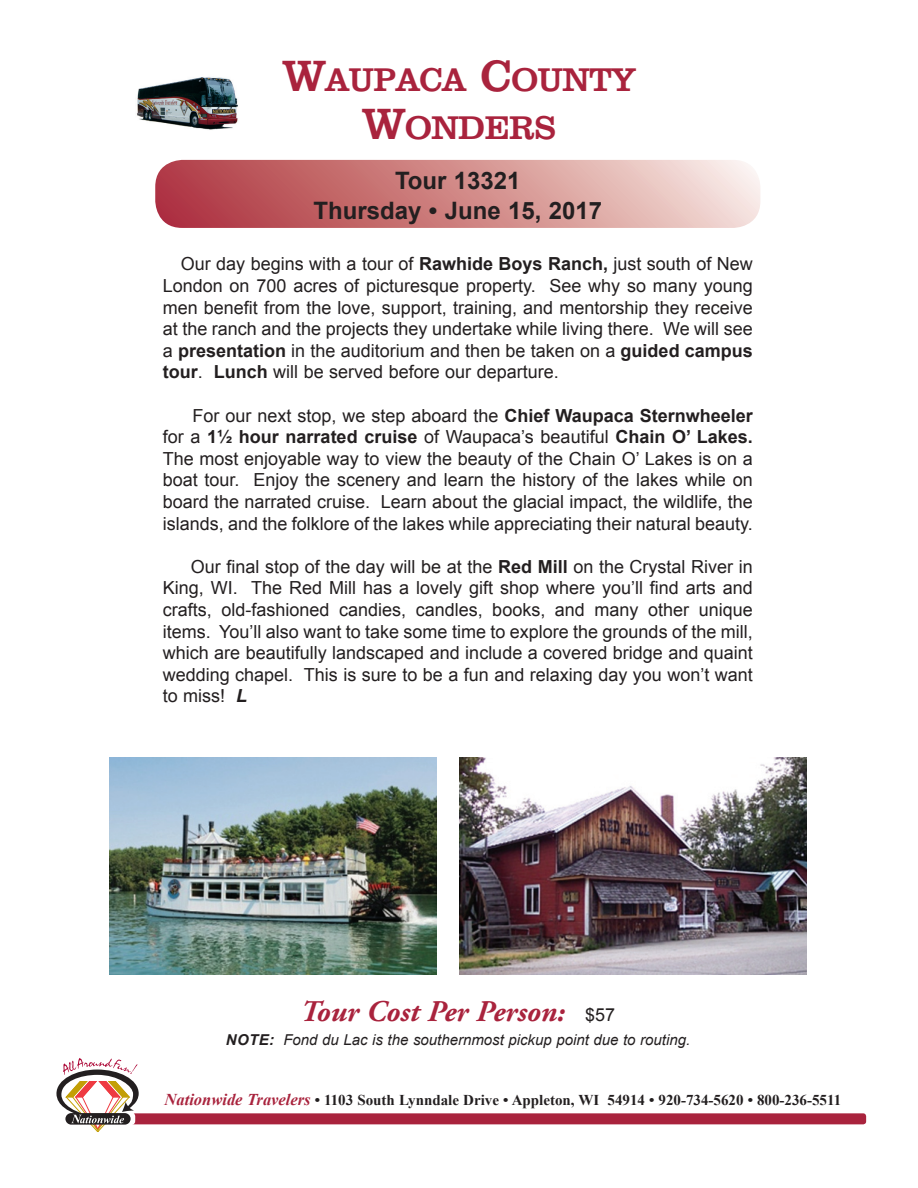
<style>
.page{position:relative;width:918px;height:1188px;background:#fff}
.page>*{position:absolute;margin:0;border:0;box-sizing:border-box;transform-origin:0 0}
.t1{font:33.75px "Big Sky";letter-spacing:-.025em;color:#a9233d}
.t2{font:italic 700 30px "Adobe Garamond Pro";color:#a9233d}
.t3{font:700 24px "Arial";color:#231f20}
.t4{font:18px/21.6px "Arial";color:#231f20;text-align:justify}
.t5{font:700 15px "Times New Roman";color:#231f20}
.t6{font:italic 15px "Arial";color:#231f20}
.s1{font-size:45px}
.s2{font-weight:700}
.s3{font-weight:700;font-style:italic}
.s4{font-family:"Arial";font-weight:400;font-style:normal;font-size:18px;color:#231f20}
.s5{font-style:italic;font-size:16.5px;color:#a9233d}
</style>
<div class="page">
<div style="left:123px;top:1113px;width:743px;height:11px;background:#a9233d;border-radius:3px"></div>
<svg style="left:56px;top:1058px;width:83px;height:74px"></svg>
<svg style="left:155px;top:160px;width:605px;height:68px;background:#d28c8c"></svg>
<img style="left:137px;top:77px;width:101px;height:53px">
<img style="left:459px;top:757px;width:348px;height:217px">
<img style="left:109px;top:757px;width:327px;height:217px">
<p class="t1" style="left:282px;top:58px;width:355px"><span class="s1">W</span>AUPACA <span class="s1">C</span>OUNTY</p>
<p class="t1" style="left:362px;top:106px;width:196px"><span class="s1">W</span>ONDERS</p>
<p class="t3" style="left:395px;top:163px;width:127px">Tour 13321</p>
<p class="t3" style="left:314px;top:193px;width:290px">Thursday • June 15, 2017</p>
<p class="t4" style="left:163px;top:253px;width:592px;text-indent:18px">Our day begins with a tour of <span class="s2">Rawhide Boys Ranch,</span> just south of New London on 700 acres of picturesque property. See why so many young men benefit from the love, support, training, and mentorship they receive at the ranch and the projects they undertake while living there. We will see a <span class="s2">presentation</span> in the auditorium and then be taken on a <span class="s2">guided campus tour</span>. <span class="s2">Lunch</span> will be served before our departure.</p>
<p class="t4" style="left:163px;top:404px;width:592px;text-indent:30px">For our next stop, we step aboard the <span class="s2">Chief Waupaca Sternwheeler </span>for a <span class="s2">1½ hour narrated cruise</span> of Waupaca’s beautiful <span class="s2">Chain O’ Lakes.<br></span>The most enjoyable way to view the beauty of the Chain O’ Lakes is on a boat tour. Enjoy the scenery and learn the history of the lakes while on board the narrated cruise. Learn about the glacial impact, the wildlife, the islands, and the folklore of the lakes while appreciating their natural beauty.</p>
<p class="t4" style="left:163px;top:556px;width:592px;text-indent:28px">Our final stop of the day will be at the <span class="s2">Red Mill</span> on the Crystal River in King, WI. The Red Mill has a lovely gift shop where you’ll find arts and crafts, old-fashioned candies, candles, books, and many other unique items. You’ll also want to take some time to explore the grounds of the mill, which are beautifully landscaped and include a covered bridge and quaint wedding chapel. This is sure to be a fun and relaxing day you won’t want to miss! <span class="s3">L</span></p>
<p class="t2" style="left:301px;top:994px;width:316px">Tour Cost Per Person: <span class="s4">$57</span></p>
<p class="t6" style="left:226px;top:1030px;width:466px"><span class="s2">NOTE:</span> Fond du Lac is the southernmost pickup point due to routing.</p>
<p class="t5" style="left:165px;top:1090px;width:678px"><span class="s5">Nationwide Travelers</span> • 1103 South Lynndale Drive • Appleton, WI 54914 • 920-734-5620 • 800-236-5511</p>
</div>
